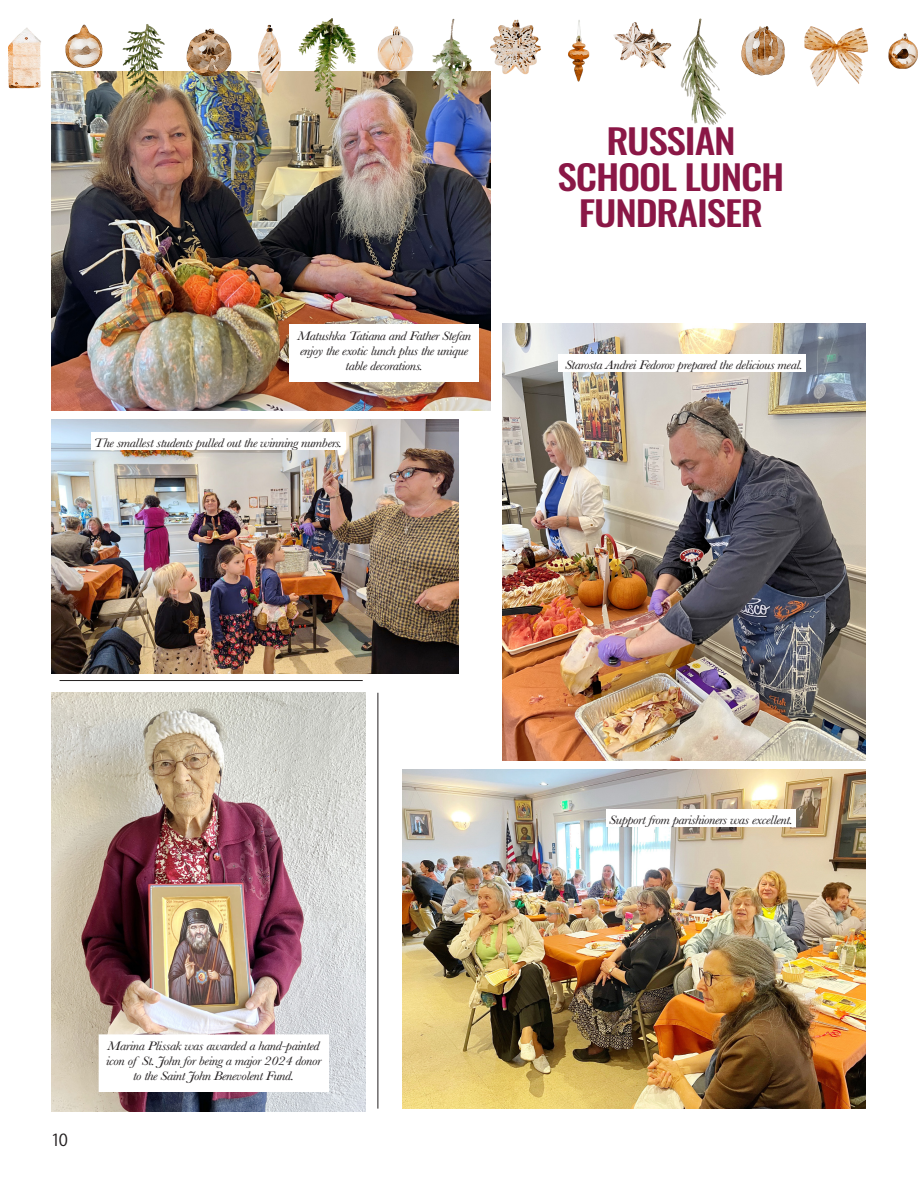
<style>
.page{position:relative;width:918px;height:1188px;background:#fff}
.page>*{position:absolute;margin:0;border:0;box-sizing:border-box;transform-origin:0 0}
.Quotation{font:500 34.2px/36px "Oswald";letter-spacing:-.03em;color:#8a1746;text-align:center;scale:1.16 1}
.t1{font:16.5px "Koz Go Pr 6 N";color:#231f20}
.Quotation-2{font:italic 12.9px/15px "Baskerville";letter-spacing:-.03em;color:#231f20;text-align:center;scale:1.16 1}
</style>
<div class="page">
<img style="left:51px;top:420px;width:408px;height:253px">
<img style="left:502px;top:324px;width:364px;height:436px">
<img style="left:51px;top:124px;width:439px;height:287px">
<img style="left:402px;top:769px;width:464px;height:340px">
<img style="left:51px;top:693px;width:314px;height:418px">
<div style="left:289px;top:325px;width:190px;height:57px;background:#fff"></div>
<div style="left:559px;top:354px;width:247px;height:18px;background:#fff"></div>
<div style="left:606px;top:809px;width:190px;height:18px;background:#fff"></div>
<div style="left:99px;top:1035px;width:229px;height:56px;background:#fff"></div>
<hr style="left:60px;top:680px;width:303px;height:1px;background:#231f20">
<hr style="left:378px;top:693px;width:1px;height:416px;background:#231f20">
<img style="left:9px;top:18px;width:909px;height:106px">
<div style="left:91px;top:432px;width:254px;height:18px;background:#fff"></div>
<p class="Quotation-2" style="left:297px;top:328px;width:151px">Matushka Tatiana and Father Stefan enjoy the exotic lunch plus the unique table decorations.</p>
<p class="Quotation-2" style="left:94px;top:435px;width:216px">The smallest students pulled out the winning numbers.</p>
<p class="Quotation" style="left:558px;top:125px;width:197px">RUSSIAN<br>SCHOOL LUNCH<br>FUNDRAISER</p>
<p class="Quotation-2" style="left:565px;top:357px;width:207px">Starosta Andrei Fedorov prepared the delicious meal.</p>
<p class="t1" style="left:51px;top:1131px;width:19px">10</p>
<p class="Quotation-2" style="left:106px;top:1039px;width:187px">Marina Plissak was awarded a hand-painted icon ofSt. John for being a major 2024 donor to the Saint John Benevolent Fund.</p>
<p class="Quotation-2" style="left:609px;top:812px;width:160px">Support from parishioners was excellent.</p>
</div>
